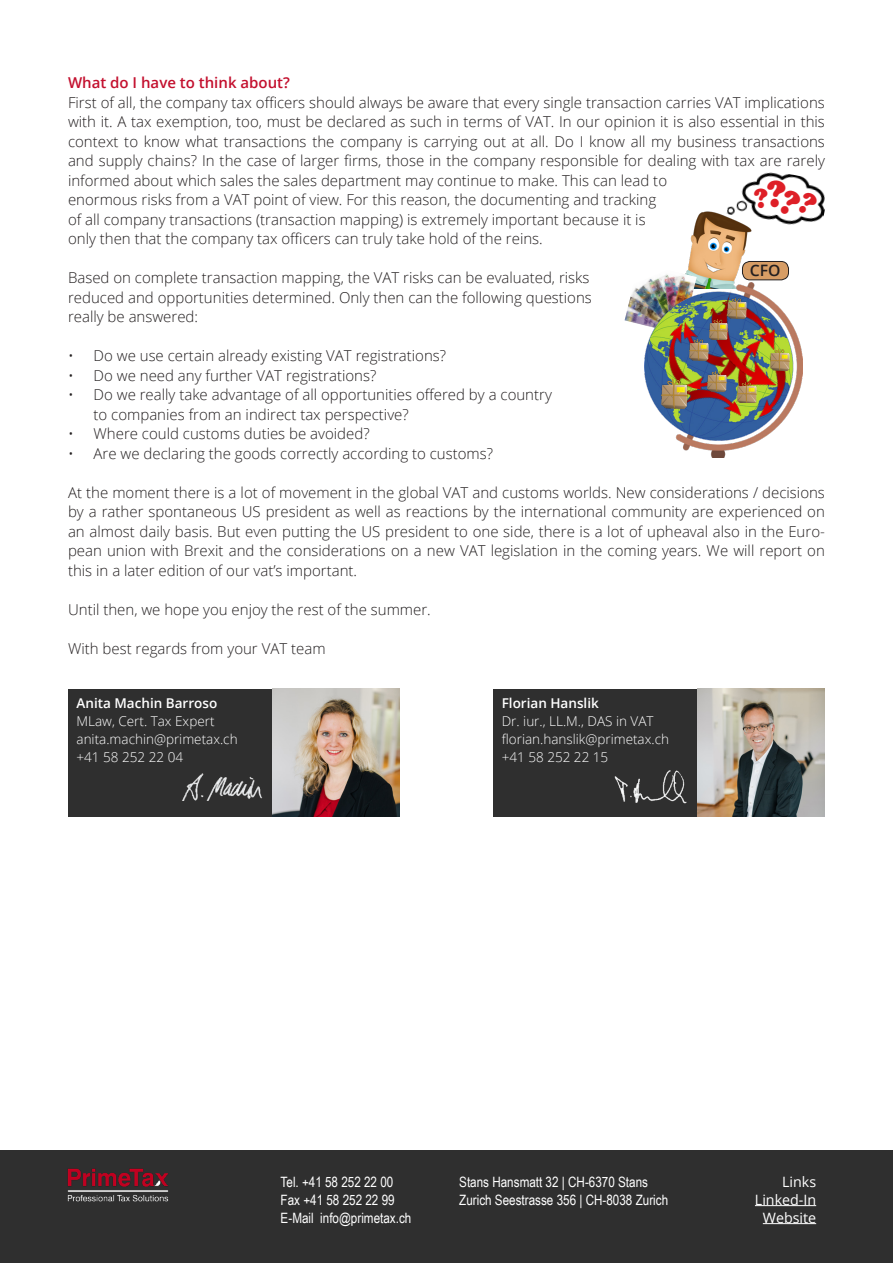
<style>
.page{position:relative;width:893px;height:1263px;background:#fff}
.page>*{position:absolute;margin:0;border:0;box-sizing:border-box;transform-origin:0 0}
.t1{font:600 15.75px "Open Sans";color:#231f20}
.t2{font:300 15px/19.5px "Open Sans";color:#231f20;text-align:justify}
.t3{font:600 15px "Open Sans";color:#c3102e}
.t4{font:14.25px "Arial Narrow";color:#fff}
.t5{font:14.25px "Open Sans";color:#fff}
.t6{font:300 13.5px "Open Sans";color:#fff}
.t7{font:600 13.5px "Open Sans";color:#fff}
</style>
<div class="page">
<div style="left:493px;top:689px;width:204px;height:127px;background:#2f2f2f"></div>
<img style="left:697px;top:689px;width:128px;height:127px">
<div style="left:68px;top:689px;width:204px;height:127px;background:#2f2f2f"></div>
<img style="left:272px;top:689px;width:128px;height:127px">
<div style="left:0;top:1150px;width:893px;height:113px;background:#2f2f2f"></div>
<hr style="left:755px;top:1205px;width:61px;height:1px;background:#fff">
<hr style="left:763px;top:1223px;width:53px;height:1px;background:#fff">
<img style="left:614px;top:771px;width:73px;height:33px">
<img style="left:182px;top:773px;width:81px;height:27px">
<img style="left:67px;top:1168px;width:102px;height:34px">
<img style="left:688px;top:211px;width:79px;height:72px">
<img style="left:625px;top:270px;width:72px;height:55px">
<img style="left:644px;top:283px;width:159px;height:175px">
<div style="left:742px;top:261px;width:46px;height:19px;background:#d79d65;border-radius:7px"></div>
<div style="left:742px;top:261px;width:47px;height:19px;border:1px solid #231f20;border-radius:7px"></div>
<img style="left:682px;top:314px;width:10px;height:8px">
<img style="left:650px;top:322px;width:42px;height:68px">
<img style="left:743px;top:351px;width:59px;height:68px">
<img style="left:676px;top:372px;width:67px;height:69px">
<img style="left:720px;top:393px;width:69px;height:13px">
<img style="left:692px;top:286px;width:108px;height:107px">
<img style="left:727px;top:172px;width:98px;height:60px">
<img style="left:662px;top:378px;width:25px;height:30px">
<img style="left:738px;top:382px;width:18px;height:21px">
<img style="left:771px;top:349px;width:19px;height:21px">
<img style="left:690px;top:339px;width:18px;height:21px">
<img style="left:709px;top:319px;width:19px;height:21px">
<img style="left:728px;top:297px;width:18px;height:22px">
<img style="left:707px;top:370px;width:19px;height:22px">
<svg style="left:754px;top:180px;width:65px;height:38px"></svg>
<p class="t3" style="left:68px;top:72px;width:223px">What do I have to think about?</p>
<p class="t2" style="left:68px;top:92px;width:758px">First of all, the company tax officers should always be aware that every single transaction carries VAT implications</p>
<p class="t2" style="left:68px;top:111px;width:758px">with it. A tax exemption, too, must be declared as such in terms of VAT. In our opinion it is also essential in this context to know what transactions the company is carrying out at all. Do I know all my business transactions and supply chains? In the case of larger firms, those in the company responsible for dealing with tax are rarely</p>
<p class="t2" style="left:68px;top:170px;width:601px">informed about which sales the sales department may continue to make. This can lead to</p>
<p class="t2" style="left:68px;top:189px;width:590px">enormous risks from a VAT point of view. For this reason, the documenting and tracking</p>
<p class="t2" style="left:68px;top:209px;width:579px">of all company transactions (transaction mapping) is extremely important because it is</p>
<p class="t2" style="left:68px;top:228px;width:476px">only then that the company tax officers can truly take hold of the reins.</p>
<p class="t2" style="left:68px;top:267px;width:523px">Based on complete transaction mapping, the VAT risks can be evaluated, risks</p>
<p class="t2" style="left:68px;top:287px;width:525px">reduced and opportunities determined. Only then can the following questions</p>
<p class="t2" style="left:68px;top:306px;width:132px">really be answered:</p>
<p class="t1" style="left:750px;top:259px;width:32px">CFO</p>
<p class="t2" style="left:68px;top:345px;width:380px">• Do we use certain already existing VAT registrations?</p>
<p class="t2" style="left:68px;top:365px;width:310px">• Do we need any further VAT registrations?</p>
<p class="t2" style="left:68px;top:384px;width:485px">• Do we really take advantage of all opportunities offered by a country</p>
<p class="t2" style="left:94px;top:404px;width:317px">to companies from an indirect tax perspective?</p>
<p class="t2" style="left:68px;top:423px;width:303px">• Where could customs duties be avoided?</p>
<p class="t2" style="left:68px;top:443px;width:427px">• Are we declaring the goods correctly according to customs?</p>
<p class="t2" style="left:68px;top:482px;width:758px">At the moment there is a lot of movement in the global VAT and customs worlds. New considerations / decisions by a rather spontaneous US president as well as reactions by the international community are experienced on an almost daily basis. But even putting the US president to one side, there is a lot of upheaval also in the Euro&shy;pean union with Brexit and the considerations on a new VAT legislation in the coming years. We will report on</p>
<p class="t2" style="left:68px;top:560px;width:291px">this in a later edition of our vat’s important.</p>
<p class="t2" style="left:68px;top:599px;width:364px">Until then, we hope you enjoy the rest of the summer.</p>
<p class="t2" style="left:68px;top:638px;width:259px">With best regards from your VAT team</p>
<p class="t7" style="left:77px;top:693px;width:142px">Anita Machin Barroso</p>
<p class="t6" style="left:77px;top:712px;width:140px">MLaw, Cert. Tax Expert</p>
<p class="t6" style="left:77px;top:730px;width:163px">anita.machin@primetax.ch</p>
<p class="t6" style="left:77px;top:748px;width:108px">+41 58 252 22 04</p>
<p class="t7" style="left:502px;top:693px;width:99px">Florian Hanslik</p>
<p class="t6" style="left:502px;top:712px;width:153px">Dr. iur., LL.M., DAS in VAT</p>
<p class="t6" style="left:502px;top:730px;width:169px">florian.hanslik@primetax.ch</p>
<p class="t6" style="left:502px;top:748px;width:108px">+41 58 252 22 15</p>
<p class="t4" style="left:281px;top:1171px;width:114px">Tel. +41 58 252 22 00</p>
<p class="t4" style="left:459px;top:1171px;width:190px">Stans Hansmatt 32 | CH-6370 Stans</p>
<p class="t5" style="left:782px;top:1171px;width:36px">Links</p>
<p class="t4" style="left:281px;top:1189px;width:116px">Fax +41 58 252 22 99</p>
<p class="t4" style="left:459px;top:1189px;width:210px">Zurich Seestrasse 356 | CH-8038 Zurich</p>
<p class="t5" style="left:755px;top:1189px;width:63px">Linked-In</p>
<p class="t4" style="left:281px;top:1207px;width:132px">E-Mail info@primetax.ch</p>
<p class="t5" style="left:763px;top:1207px;width:55px">Website</p>
</div>
